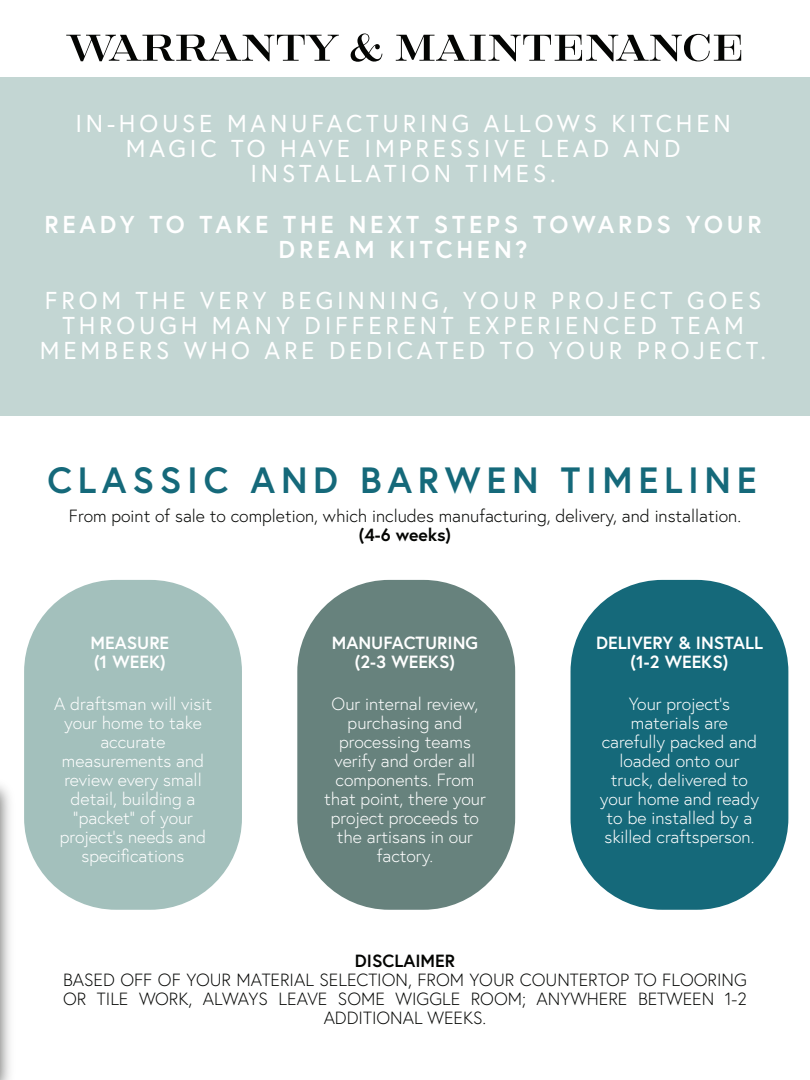
<style>
.page{position:relative;width:810px;height:1080px;background:#fff}
.page>*{position:absolute;margin:0;border:0;box-sizing:border-box;transform-origin:0 0}
.t1{font:56.5px "Inglesa Caps Variable";letter-spacing:-.01em;color:#040503}
.t2{font:700 36.55px "Europa";letter-spacing:.155em;color:#15697a}
.t3{font:24.4px/25.2px "Europa";letter-spacing:.155em;color:#fff;text-align:center}
.t4{font:700 24.4px/25.2px "Europa";letter-spacing:.155em;color:#fff;text-align:center}
.t5{font:300 17.65px/19px "Europa";color:#fff;text-align:center}
.t6{font:300 17.65px/19px "Europa";color:#040503;text-align:center}
.t7{font:700 17.65px/19px "Europa";color:#fff;text-align:center}
.t8{font:700 17.65px "Europa";color:#040503}
</style>
<div class="page">
<div style="left:24px;top:580px;width:218px;height:330px;background:#a3c0bc;border-radius:92px"></div>
<div style="left:297px;top:580px;width:218px;height:330px;background:#67827d;border-radius:92px"></div>
<div style="left:571px;top:580px;width:217px;height:330px;background:#15697a;border-radius:92px"></div>
<div style="left:0;top:77px;width:810px;height:339px;background:#c3d6d3"></div>
<img style="left:0;top:785px;width:10px;height:295px">
<h1 class="t1" style="left:66px;top:18px;width:679px">Warranty &amp; Maintenance</h1>
<h3 class="t3" style="left:75px;top:110px;width:657px">IN-HOUSE MANUFACTURING ALLOWS KITCHEN<br>MAGIC TO HAVE IMPRESSIVE LEAD AND<br>INSTALLATION TIMES.</h3>
<h3 class="t4" style="left:44px;top:211px;width:719px">READY TO TAKE THE NEXT STEPS TOWARDS YOUR<br>DREAM KITCHEN?</h3>
<h3 class="t3" style="left:40px;top:287px;width:728px">FROM THE VERY BEGINNING, YOUR PROJECT GOES<br>THROUGH MANY DIFFERENT EXPERIENCED TEAM<br>MEMBERS WHO ARE DEDICATED TO YOUR PROJECT.</h3>
<h2 class="t2" style="left:48px;top:456px;width:711px">CLASSIC AND BARWEN TIMELINE</h2>
<p class="t6" style="left:69px;top:506px;width:674px">From point of sale to completion, which includes manufacturing, delivery, and installation.</p>
<p class="t8" style="left:359px;top:523px;width:94px">(4-6 weeks)</p>
<p class="t7" style="left:91px;top:633px;width:80px;text-align:left">MEASURE (1 WEEK)</p>
<p class="t7" style="left:332px;top:633px;width:148px">MANUFACTURING (2-3 WEEKS)</p>
<p class="t7" style="left:596px;top:633px;width:168px">DELIVERY &amp; INSTALL (1-2 WEEKS)</p>
<p class="t5" style="left:54px;top:694px;width:159px">A draftsman will visit your home to take accurate measurements and review every small detail, building a “packet” of your project’s needs and specifications</p>
<p class="t5" style="left:324px;top:694px;width:163px">Our internal review, purchasing and processing teams verify and order all components. From that point, there your project proceeds to the artisans in our factory.</p>
<p class="t5" style="left:600px;top:694px;width:161px">Your project’s materials are carefully packed and loaded onto our truck, delivered to your home and ready to be installed by a skilled craftsperson.</p>
<p class="t8" style="left:355px;top:948px;width:102px">DISCLAIMER</p>
<p class="t6" style="left:63px;top:970px;width:685px">BASED OFF OF YOUR MATERIAL SELECTION, FROM YOUR COUNTERTOP TO FLOORING<br>OR TILE WORK, ALWAYS LEAVE SOME WIGGLE ROOM; ANYWHERE BETWEEN 1-2<br>ADDITIONAL WEEKS.</p>
</div>
